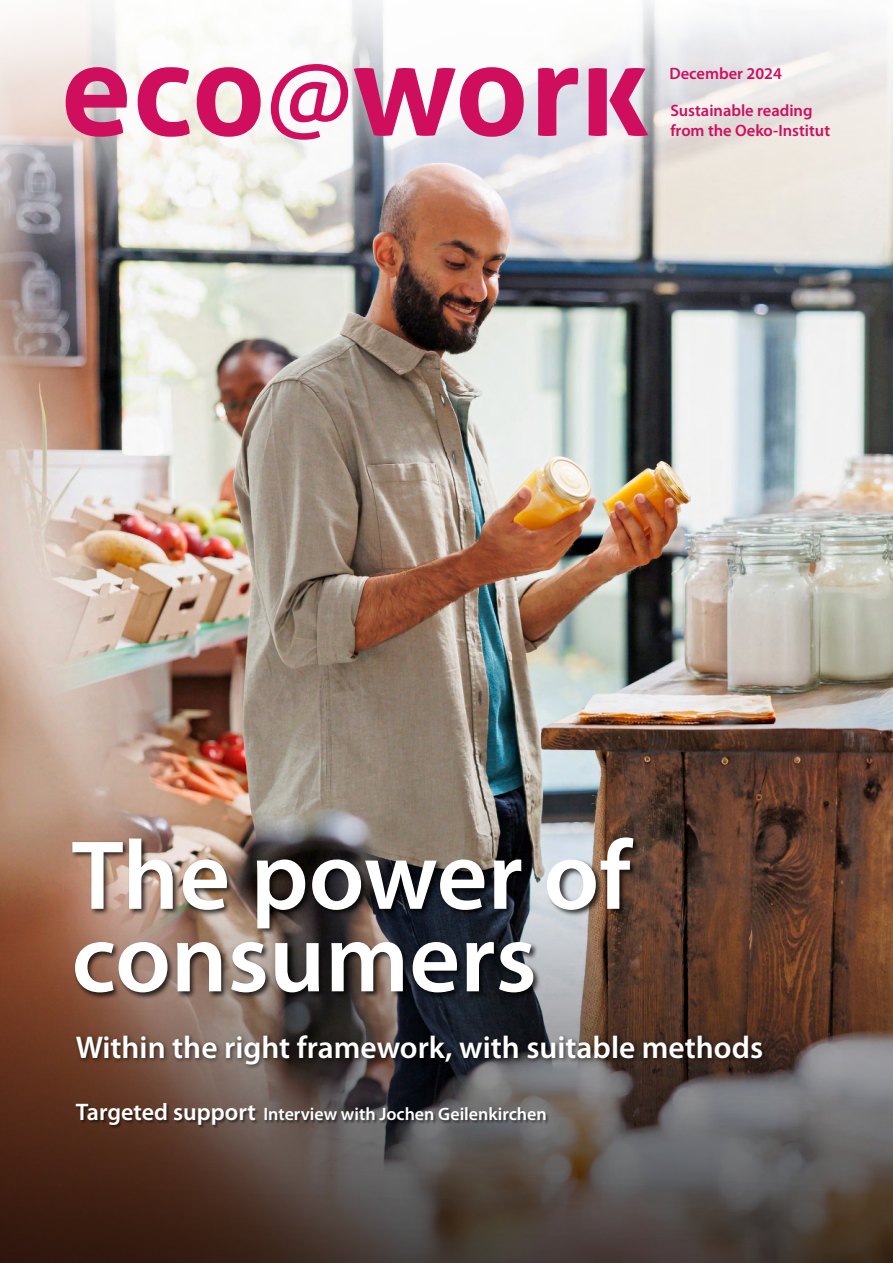
<style>
.page{position:relative;width:893px;height:1263px;background:#fff}
.page>*{position:absolute;margin:0;border:0;box-sizing:border-box;transform-origin:0 0}
.t1{font:600 99px "Myriad Pro";color:#fff}
.t2{font:600 31.5px "Myriad Pro";color:#fff}
.t3{font:600 18px "Myriad Pro";color:#fff}
.t4{font:600 16.5px "Myriad Pro";color:#cf0e5e}
.s1{font-size:24px}
</style>
<div class="page">
<img style="left:0;top:499px;width:893px;height:234px">
<img style="left:0;top:0;width:893px;height:499px">
<svg style="left:66px;top:64px;width:582px;height:76px"></svg>
<img style="left:0;top:733px;width:893px;height:530px">
<div style="left:76px;top:1103px;width:473px;height:25px;background:#000;opacity:.5"></div>
<div style="left:74px;top:1032px;width:693px;height:38px;background:#000;opacity:.6"></div>
<div style="left:71px;top:836px;width:569px;height:164px;background:#000;opacity:.75"></div>
<p class="t4" style="left:669px;top:63px;width:114px">December 2024</p>
<p class="t4" style="left:670px;top:100px;width:144px">Sustainable reading</p>
<p class="t4" style="left:670px;top:120px;width:161px">from the Oeko-Institut</p>
<p class="t1" style="left:72px;top:812px;width:561px">The power of</p>
<p class="t1" style="left:72px;top:895px;width:467px">consumers</p>
<p class="t2" style="left:76px;top:1027px;width:689px">Within the right framework, with suitable methods</p>
<p class="t3" style="left:76px;top:1103px;width:472px"><span class="s1">Targeted support</span> Interview with Jochen Geilenkirchen</p>
</div>
